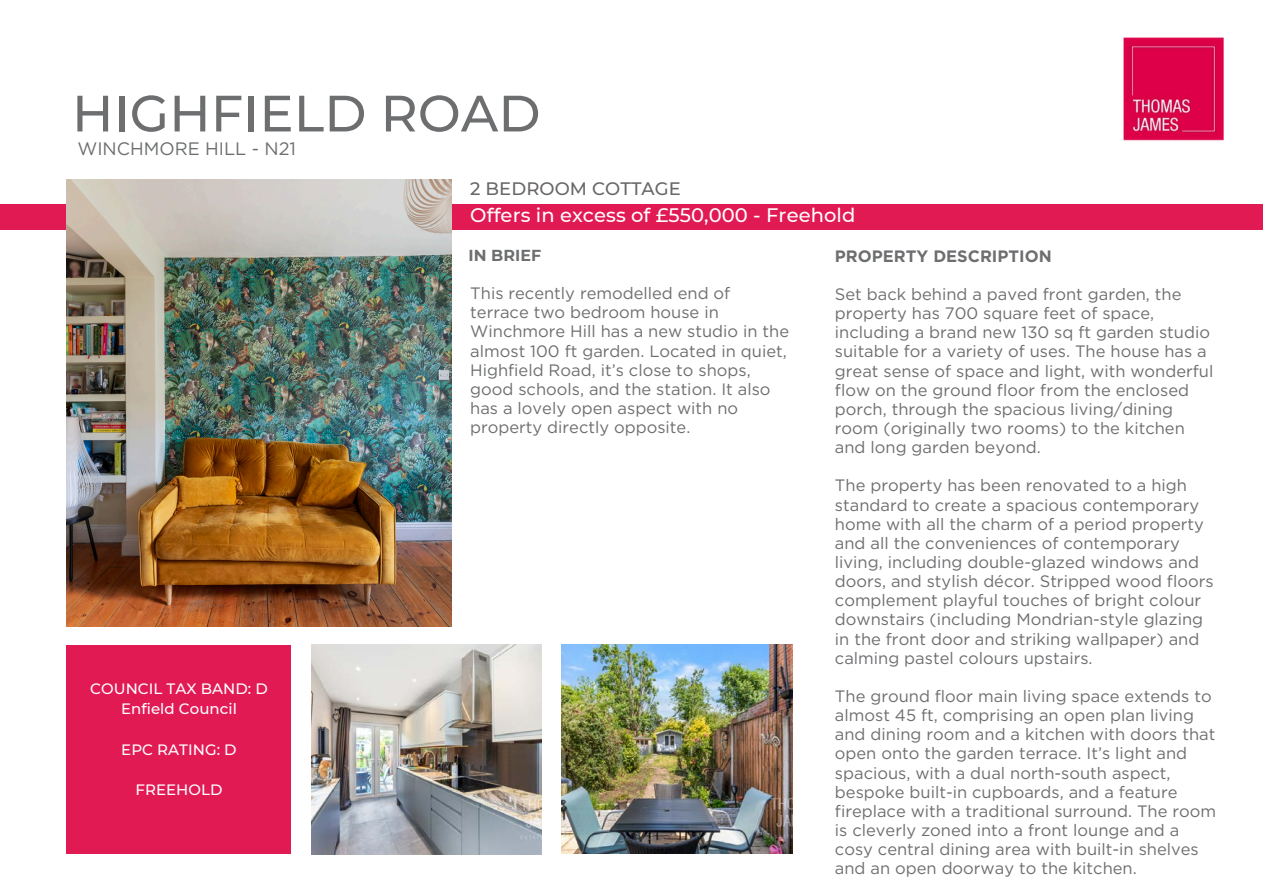
<style>
.page{position:relative;width:1263px;height:894px;background:#fff}
.page>*{position:absolute;margin:0;border:0;box-sizing:border-box;transform-origin:0 0}
.t1{font:500 51px "Montserrat";letter-spacing:.005em;color:#6d6e70}
.t2{font:500 19.5px "Montserrat";letter-spacing:.005em;color:#fff}
.t3{font:18px "Gotham";color:#6d6e70}
.t4{font:500 18px "Montserrat";letter-spacing:.005em;color:#696668}
.t5{font:16.5px/19.2px "Gotham";color:#6d6e70}
.t6{font:700 16.5px "Gotham";color:#6d6e70}
.t7{font:700 15.9px "Montserrat";letter-spacing:.005em;color:#6d6e70}
.t8{font:500 15px/20.2px "Montserrat";letter-spacing:.005em;color:#fff;text-align:center}
</style>
<div class="page">
<div style="left:0;top:204px;width:1263px;height:26px;background:#e21a54"></div>
<img style="left:67px;top:179px;width:385px;height:447px">
<img style="left:311px;top:644px;width:230px;height:209px">
<img style="left:561px;top:644px;width:232px;height:208px">
<div style="left:67px;top:645px;width:224px;height:209px;background:#e21a54"></div>
<img style="left:1123px;top:37px;width:101px;height:104px">
<h4 class="t1" style="left:72px;top:82px;width:470px">HIGHFIELD ROAD</h4>
<h4 class="t3" style="left:77px;top:138px;width:220px">WINCHMORE HILL - N21</h4>
<h3 class="t8" style="left:90px;top:678px;width:179px">COUNCIL TAX BAND: D<br>Enfield Council</h3>
<p class="t8" style="left:121px;top:739px;width:117px">EPC RATING: D</p>
<h3 class="t8" style="left:136px;top:779px;width:88px">FREEHOLD</h3>
<p class="t4" style="left:470px;top:177px;width:212px">2 BEDROOM COTTAGE</p>
<p class="t2" style="left:470px;top:203px;width:387px">Offers in excess of £550,000 - Freehold</p>
<h3 class="t7" style="left:469px;top:246px;width:74px">IN BRIEF</h3>
<p class="t5" style="left:470px;top:283px;width:320px">This recently remodelled end of terrace two bedroom house in Winchmore Hill has a new studio in the almost 100 ft garden. Located in quiet, Highfield Road, it’s close to shops, good schools, and the station. It also has a lovely open aspect with no property directly opposite.</p>
<p class="t6" style="left:835px;top:246px;width:218px">PROPERTY DESCRIPTION</p>
<p class="t5" style="left:835px;top:284px;width:380px">Set back behind a paved front garden, the property has 700 square feet of space, including a brand new 130 sq ft garden studio suitable for a variety of uses. The house has a great sense of space and light, with wonderful flow on the ground floor from the enclosed porch, through the spacious living/dining room (originally two rooms) to the kitchen and long garden beyond.</p>
<p class="t5" style="left:835px;top:475px;width:380px">The property has been renovated to a high standard to create a spacious contemporary home with all the charm of a period property and all the conveniences of contemporary living, including double-glazed windows and doors, and stylish décor. Stripped wood floors complement playful touches of bright colour downstairs (including Mondrian-style glazing in the front door and striking wallpaper) and calming pastel colours upstairs.</p>
<p class="t5" style="left:835px;top:686px;width:383px">The ground floor main living space extends to almost 45 ft, comprising an open plan living and dining room and a kitchen with doors that open onto the garden terrace. It’s light and spacious, with a dual north-south aspect, bespoke built-in cupboards, and a feature fireplace with a traditional surround. The room is cleverly zoned into a front lounge and a cosy central dining area with built-in shelves and an open doorway to the kitchen.</p>
</div>
